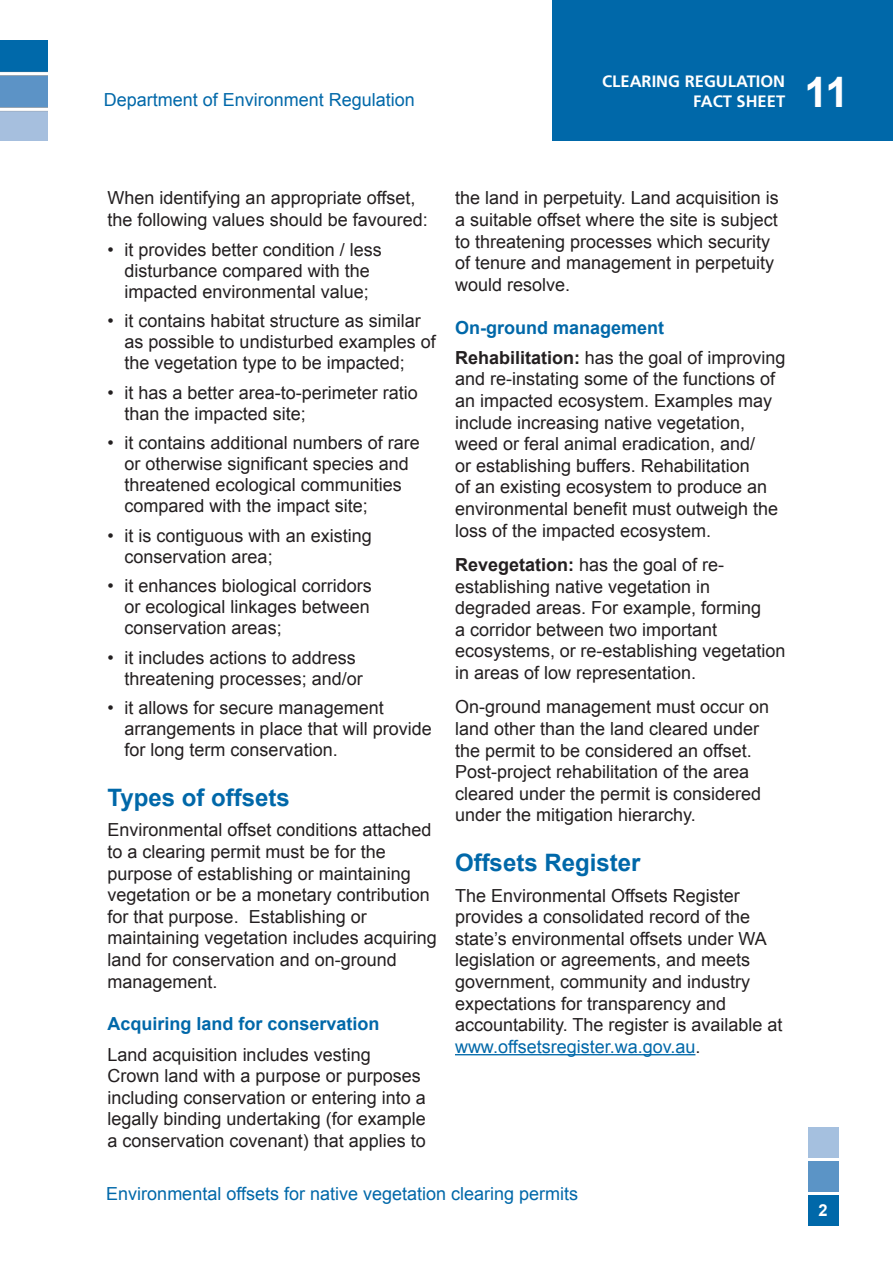
<style>
.page{position:relative;width:893px;height:1263px;background:#fff}
.page>*{position:absolute;margin:0;border:0;box-sizing:border-box;transform-origin:0 0}
.t1{font:700 42px "Arial";color:#fff}
._2_A-heading{font:700 24px "Arial";color:#0068a9}
.Main_body_text{font:18px/21.6px "Arial";color:#231f20}
.Bullet_1{font:18px/21px "Arial";color:#231f20}
.t2{font:18px "Arial";color:#0068a9}
._2_Sub_heading{font:700 18px "Arial";color:#0068a9}
.t3{font:700 16.5px/19.8px "Frutiger LT Std";color:#fff;text-align:right}
._1_Main_heading{font:700 16.5px "Arial";color:#fff}
.s1{font-weight:700}
.s2{color:#0068a9}
</style>
<div class="page">
<div style="left:553px;top:0;width:340px;height:140px;background:#0068a9"></div>
<div style="left:808px;top:1195px;width:30px;height:30px;background:#0068a9"></div>
<div style="left:808px;top:1161px;width:30px;height:31px;background:#5b94c6"></div>
<div style="left:808px;top:1128px;width:30px;height:30px;background:#a5c0df"></div>
<img style="left:0;top:41px;width:48px;height:100px">
<hr style="left:455px;top:1054px;width:240px;height:1px;background:#0068a9">
<p class="t2" style="left:104px;top:87px;width:313px">Department of Environment Regulation</p>
<p class="t3" style="left:602px;top:71px;width:184px">CLEARING REGULATION<br>FACT SHEET</p>
<h1 class="t1" style="left:804px;top:62px;width:46px">11</h1>
<p class="Main_body_text" style="left:108px;top:187px;width:322px">When identifying an appropriate offset, the following values should be favoured:</p>
<p class="Bullet_1" style="left:108px;top:239px;width:276px;text-align:center">• it provides better condition / less disturbance compared with the impacted environmental value;</p>
<p class="Bullet_1" style="left:125px;top:310px;width:313px;text-indent:-17px">• it contains habitat structure as similar as possible to undisturbed examples of the vegetation type to be impacted;</p>
<p class="Bullet_1" style="left:125px;top:382px;width:295px;text-indent:-17px">• it has a better area-to-perimeter ratio than the impacted site;</p>
<p class="Bullet_1" style="left:125px;top:432px;width:297px;text-indent:-17px">• it contains additional numbers of rare or otherwise significant species and threatened ecological communities compared with the impact site;</p>
<p class="Bullet_1" style="left:125px;top:525px;width:249px;text-indent:-17px">• it is contiguous with an existing conservation area;</p>
<p class="Bullet_1" style="left:125px;top:575px;width:249px;text-align:justify;text-indent:-17px">• it enhances biological corridors or ecological linkages between conservation areas;</p>
<p class="Bullet_1" style="left:125px;top:647px;width:240px;text-indent:-17px">• it includes actions to address threatening processes; and/or</p>
<p class="Bullet_1" style="left:125px;top:697px;width:309px;text-indent:-17px">• it allows for secure management arrangements in place that will provide for long term conservation.</p>
<p class="_2_A-heading" style="left:108px;top:781px;width:184px">Types of offsets</p>
<p class="Main_body_text" style="left:108px;top:819px;width:331px">Environmental offset conditions attached to a clearing permit must be for the purpose of establishing or maintaining vegetation or be a monetary contribution for that purpose. Establishing or maintaining vegetation includes acquiring land for conservation and on-ground management.</p>
<p class="_2_Sub_heading" style="left:108px;top:1011px;width:274px">Acquiring land for conservation</p>
<p class="Main_body_text" style="left:108px;top:1043px;width:320px">Land acquisition includes vesting Crown land with a purpose or purposes including conservation or entering into a legally binding undertaking (for example a conservation covenant) that applies to</p>
<p class="Main_body_text" style="left:455px;top:187px;width:325px">the land in perpetuity. Land acquisition is a suitable offset where the site is subject to threatening processes which security of tenure and management in perpetuity would resolve.</p>
<p class="_2_Sub_heading" style="left:455px;top:315px;width:211px">On-ground management</p>
<p class="Main_body_text" style="left:455px;top:347px;width:332px"><span class="s1">Rehabilitation:</span> has the goal of improving and re-instating some of the functions of an impacted ecosystem. Examples may include increasing native vegetation, weed or feral animal eradication, and/<br>or establishing buffers. Rehabilitation<br>of an existing ecosystem to produce an environmental benefit must outweigh the loss of the impacted ecosystem.</p>
<p class="Main_body_text" style="left:455px;top:554px;width:332px"><span class="s1">Revegetation:</span> has the goal of re&shy;establishing native vegetation in degraded areas. For example, forming<br>a corridor between two important ecosystems, or re-establishing vegetation in areas of low representation.</p>
<p class="Main_body_text" style="left:455px;top:696px;width:316px">On-ground management must occur on land other than the land cleared under the permit to be considered an offset.<br>Post-project rehabilitation of the area cleared under the permit is considered under the mitigation hierarchy.</p>
<p class="_2_A-heading" style="left:455px;top:846px;width:187px">Offsets Register</p>
<p class="Main_body_text" style="left:455px;top:884px;width:329px">The Environmental Offsets Register provides a consolidated record of the state’s environmental offsets under WA legislation or agreements, and meets government, community and industry expectations for transparency and accountability. The register is available at <span class="s2">www.offsetsregister.wa.gov.au</span>.</p>
<p class="t2" style="left:106px;top:1181px;width:473px">Environmental offsets for native vegetation clearing permits</p>
<p class="_1_Main_heading" style="left:818px;top:1199px;width:11px">2</p>
</div>
